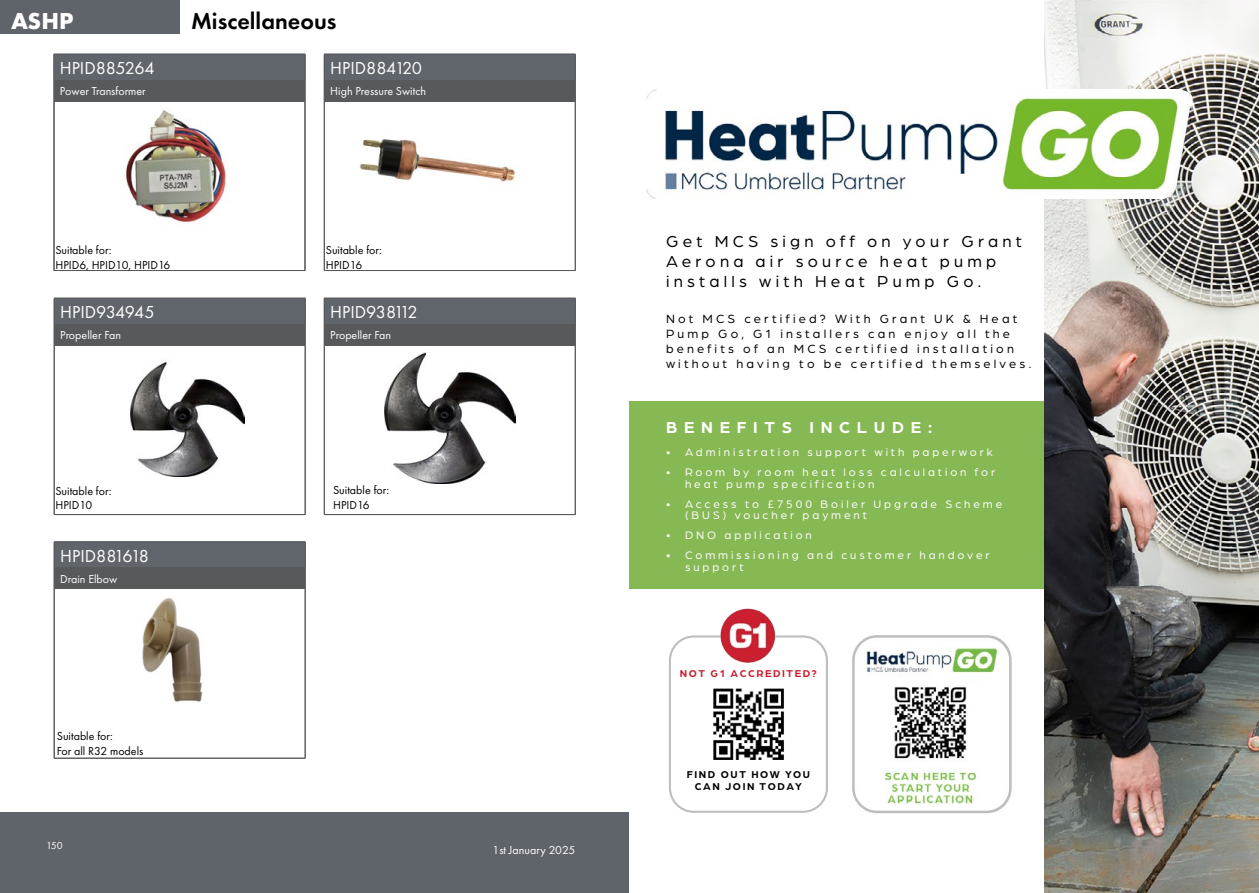
<style>
.page{position:relative;width:1259px;height:893px;background:#fff}
.page>*{position:absolute;margin:0;border:0;box-sizing:border-box;transform-origin:0 0}
.t1{font:600 24px "Futura PT";color:#000}
.t2{font:700 24px "Futura PT";color:#fff}
.t3{font:18px "Futura PT";color:#fff}
.t4{font:16.95px/20.2px "Arboria";letter-spacing:.25em;color:#000}
.t5{font:700 16.95px "Arboria";letter-spacing:.4em;color:#fff}
.t6{font:12.75px/15.1px "Arboria";letter-spacing:.25em;color:#000}
.t7{font:12px/14.4px "Futura PT";color:#000}
.t8{font:12px "Futura PT";color:#fff}
.t9{font:11.55px/11.6px "Arboria";letter-spacing:.25em;color:#fff}
.t10{font:700 10.5px/11.6px "Arboria";letter-spacing:.15em;color:#000;text-align:center}
.t11{font:700 10.5px "Arboria";letter-spacing:.15em;color:#c7202f}
.t12{font:10.5px "Futura PT";color:#fff}
</style>
<div class="page">
<div style="left:0;top:812px;width:1259px;height:81px;background:#5f646a"></div>
<div style="left:0;top:0;width:180px;height:33px;background:#5f636a"></div>
<hr style="left:305px;top:101px;width:1px;height:169px;background:#58595b">
<div style="left:629px;top:0;width:630px;height:893px;background:#fff"></div>
<svg style="left:324px;top:54px;width:252px;height:47px;background:#5c5f63"></svg>
<hr style="left:324px;top:101px;width:1px;height:169px;background:#58595b">
<hr style="left:575px;top:101px;width:1px;height:169px;background:#58595b">
<hr style="left:324px;top:270px;width:133px;height:1px;background:#58595b">
<hr style="left:457px;top:270px;width:118px;height:1px;background:#58595b">
<svg style="left:54px;top:298px;width:252px;height:47px;background:#5c5f63"></svg>
<hr style="left:54px;top:345px;width:1px;height:169px;background:#58595b">
<hr style="left:305px;top:345px;width:1px;height:169px;background:#58595b">
<hr style="left:54px;top:514px;width:133px;height:1px;background:#58595b">
<hr style="left:187px;top:514px;width:118px;height:1px;background:#58595b">
<svg style="left:54px;top:54px;width:252px;height:47px;background:#5c5f63"></svg>
<hr style="left:54px;top:101px;width:1px;height:169px;background:#58595b">
<hr style="left:304px;top:101px;width:1px;height:169px;background:#58595b">
<hr style="left:54px;top:270px;width:133px;height:1px;background:#58595b">
<hr style="left:187px;top:270px;width:118px;height:1px;background:#58595b">
<img style="left:360px;top:139px;width:155px;height:43px">
<img style="left:126px;top:110px;width:100px;height:112px">
<img style="left:130px;top:361px;width:115px;height:115px">
<svg style="left:324px;top:298px;width:252px;height:47px;background:#5c5f63"></svg>
<hr style="left:324px;top:345px;width:1px;height:169px;background:#58595b">
<hr style="left:575px;top:345px;width:1px;height:169px;background:#58595b">
<hr style="left:324px;top:514px;width:133px;height:1px;background:#58595b">
<hr style="left:457px;top:514px;width:118px;height:1px;background:#58595b">
<img style="left:384px;top:352px;width:131px;height:131px">
<svg style="left:54px;top:542px;width:252px;height:47px;background:#5c5f63"></svg>
<hr style="left:54px;top:589px;width:1px;height:169px;background:#58595b">
<hr style="left:305px;top:589px;width:1px;height:169px;background:#58595b">
<hr style="left:54px;top:758px;width:133px;height:1px;background:#58595b">
<hr style="left:187px;top:758px;width:118px;height:1px;background:#58595b">
<img style="left:142px;top:598px;width:61px;height:104px">
<div style="left:629px;top:401px;width:630px;height:188px;background:#86b854"></div>
<img style="left:1044px;top:0;width:215px;height:893px">
<img style="left:855px;top:635px;width:157px;height:179px">
<img style="left:646px;top:90px;width:545px;height:109px">
<div style="left:669px;top:635px;width:159px;height:178px;border:2px solid #bcbec0;border-radius:24px"></div>
<div style="left:852px;top:635px;width:159px;height:178px;border:2px solid #bcbec0;border-radius:24px"></div>
<img style="left:713px;top:688px;width:71px;height:72px">
<img style="left:716px;top:608px;width:65px;height:55px">
<h1 class="t2" style="left:11px;top:5px;width:64px">ASHP</h1>
<h2 class="t3" style="left:60px;top:57px;width:97px">HPID885264</h2>
<p class="t8" style="left:60px;top:84px;width:87px">Power Transformer</p>
<h1 class="t1" style="left:191px;top:6px;width:147px">Miscellaneous</h1>
<h2 class="t3" style="left:330px;top:57px;width:93px">HPID884120</h2>
<p class="t8" style="left:330px;top:84px;width:97px">High Pressure Switch</p>
<p class="t7" style="left:55px;top:243px;width:117px">Suitable for:<br>HPID6, HPID10, HPID16</p>
<p class="t7" style="left:326px;top:243px;width:58px">Suitable for:<br>HPID16</p>
<h2 class="t3" style="left:60px;top:301px;width:96px">HPID934945</h2>
<p class="t8" style="left:60px;top:328px;width:62px">Propeller Fan</p>
<p class="t7" style="left:55px;top:483px;width:58px">Suitable for:<br>HPID10</p>
<h2 class="t3" style="left:60px;top:545px;width:90px">HPID881618</h2>
<p class="t8" style="left:60px;top:572px;width:59px">Drain Elbow</p>
<p class="t7" style="left:57px;top:729px;width:88px">Suitable for:<br>For all R32 models</p>
<p class="t12" style="left:46px;top:840px;width:18px">150</p>
<h2 class="t3" style="left:330px;top:301px;width:89px">HPID938112</h2>
<p class="t8" style="left:330px;top:328px;width:62px">Propeller Fan</p>
<p class="t7" style="left:333px;top:483px;width:58px">Suitable for:<br>HPID16</p>
<p class="t8" style="left:492px;top:843px;width:84px">1st January 2025</p>
<h3 class="t4" style="left:666px;top:230px;width:357px">Get MCS sign off on your Grant<br>Aerona air source heat pump installs with Heat Pump Go.</h3>
<p class="t6" style="left:666px;top:310px;width:367px">Not MCS certified? With Grant UK &amp; Heat Pump Go, G1 installers can enjoy all the benefits of an MCS certified installation without having to be certified themselves.</p>
<h3 class="t5" style="left:666px;top:416px;width:268px">BENEFITS INCLUDE:</h3>
<p class="t9" style="left:666px;top:446px;width:328px">• Administration support with paperwork</p>
<p class="t9" style="left:685px;top:466px;width:312px;text-indent:-19px">• Room by room heat loss calculation for heat pump specification</p>
<p class="t9" style="left:685px;top:497px;width:319px;text-indent:-19px">• Access to £7500 Boiler Upgrade Scheme (BUS) voucher payment</p>
<p class="t9" style="left:666px;top:529px;width:147px">• DNO application</p>
<p class="t9" style="left:685px;top:549px;width:306px;text-indent:-19px">• Commissioning and customer handover support</p>
<p class="t11" style="left:680px;top:667px;width:138px">NOT G1 ACCREDITED?</p>
<p class="t10" style="left:687px;top:769px;width:124px">FIND OUT HOW YOU<br>CAN JOIN TODAY</p>
</div>
